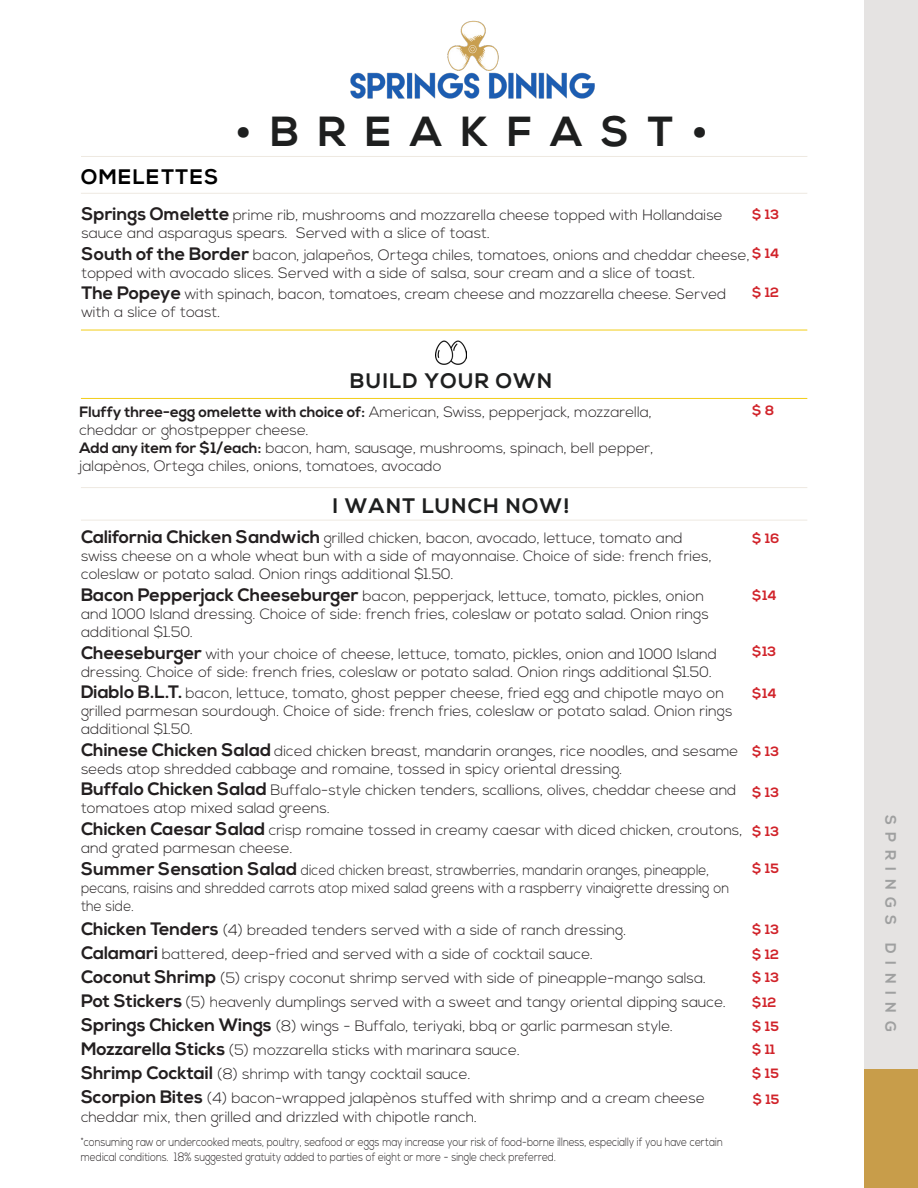
<style>
.page{position:relative;width:918px;height:1188px;background:#fff}
.page>*{position:absolute;margin:0;border:0;box-sizing:border-box;transform-origin:0 0}
.t1{font:700 42px "Nexa";letter-spacing:.45em;color:#1e1f1f}
.t2{font:700 21px "Nexa";letter-spacing:.06em;color:#1e1f1f}
.t3{font:700 21px "Nexa";letter-spacing:.06em;color:#000}
.t4{font:300 15px/18px "Nexa";color:#231f20}
.t5{font:300 15px/18px "Nexa";color:#231f20;scale:.9 1}
.t6{font:700 15px "Nexa";letter-spacing:.5em;color:#9fa0a0}
.t7{font:700 13.5px "Nexa";letter-spacing:.02em;color:#d1232a}
.t8{font:300 12px/15px "Nexa";color:#231f20;scale:.83 1}
.s1{font-weight:700;font-size:18px}
.s2{font-weight:700}
</style>
<div class="page">
<hr style="left:81px;top:193px;width:726px;height:1px;background:#eee9e1">
<hr style="left:81px;top:156px;width:726px;height:1px;background:#eee9e1">
<hr style="left:81px;top:398px;width:726px;height:1px;background:#f2cd18">
<hr style="left:81px;top:330px;width:726px;height:1px;background:#f2cd18">
<hr style="left:81px;top:520px;width:726px;height:1px;background:#eee9e1">
<hr style="left:81px;top:487px;width:726px;height:1px;background:#eee9e1">
<img style="left:435px;top:340px;width:32px;height:25px">
<img style="left:350px;top:20px;width:245px;height:79px">
<div style="left:864px;top:0;width:54px;height:1069px;background:#e5e3e2"></div>
<div style="left:864px;top:1069px;width:54px;height:119px;background:#c89d4a"></div>
<p class="t1" style="left:237px;top:108px;width:473px">•BREAKFAST•</p>
<p class="t3" style="left:81px;top:164px;width:139px">OMELETTES</p>
<p class="t4" style="left:81px;top:207px;width:643px"><span class="s1">Springs Omelette</span> prime rib, mushrooms and mozzarella cheese topped with Hollandaise sauce and asparagus spears. Served with a slice of toast.</p>
<p class="t4" style="left:81px;top:246px;width:670px"><span class="s1">South of the Border</span> bacon, jalapeños, Ortega chiles, tomatoes, onions and cheddar cheese, topped with avocado slices. Served with a side of salsa, sour cream and a slice of toast.</p>
<p class="t4" style="left:81px;top:286px;width:647px"><span class="s1">The Popeye</span> with spinach, bacon, tomatoes, cream cheese and mozzarella cheese. Served with a slice of toast.</p>
<p class="t7" style="left:752px;top:207px;width:29px">$ 13</p>
<p class="t7" style="left:752px;top:245px;width:29px">$ 14</p>
<p class="t7" style="left:752px;top:284px;width:29px">$ 12</p>
<p class="t2" style="left:350px;top:369px;width:203px">BUILD YOUR OWN</p>
<p class="t4" style="left:80px;top:403px;width:574px"><span class="s2">Fluffy three-egg omelette with choice of:</span> American, Swiss, pepperjack, mozzarella,</p>
<p class="t4" style="left:80px;top:421px;width:231px">cheddar or ghostpepper cheese.</p>
<p class="t4" style="left:80px;top:439px;width:575px"><span class="s2">Add any item for $1/each:</span> bacon, ham, sausage, mushrooms, spinach, bell pepper, jalapènos, Ortega chiles, onions, tomatoes, avocado</p>
<p class="t2" style="left:333px;top:493px;width:238px">I WANT LUNCH NOW!</p>
<p class="t4" style="left:81px;top:530px;width:603px"><span class="s1">California Chicken Sandwich</span> grilled chicken, bacon, avocado, lettuce, tomato and</p>
<p class="t4" style="left:81px;top:548px;width:632px">swiss cheese on a whole wheat bun with a side of mayonnaise. Choice of side: french fries,</p>
<p class="t4" style="left:81px;top:566px;width:374px">coleslaw or potato salad. Onion rings additional $1.50.</p>
<p class="t4" style="left:81px;top:587px;width:624px"><span class="s1">Bacon Pepperjack Cheeseburger</span> bacon, pepperjack, lettuce, tomato, pickles, onion</p>
<p class="t4" style="left:81px;top:605px;width:629px">and 1000 Island dressing. Choice of side: french fries, coleslaw or potato salad. Onion rings</p>
<p class="t4" style="left:81px;top:623px;width:114px">additional $1.50.</p>
<p class="t4" style="left:81px;top:645px;width:638px"><span class="s1">Cheeseburger</span> with your choice of cheese, lettuce, tomato, pickles, onion and 1000 Island dressing. Choice of side: french fries, coleslaw or potato salad. Onion rings additional $1.50.</p>
<p class="t4" style="left:81px;top:685px;width:653px"><span class="s1">Diablo B.L.T.</span> bacon, lettuce, tomato, ghost pepper cheese, fried egg and chipotle mayo on grilled parmesan sourdough. Choice of side: french fries, coleslaw or potato salad. Onion rings additional $1.50.</p>
<p class="t4" style="left:81px;top:742px;width:659px"><span class="s1">Chinese Chicken Salad</span> diced chicken breast, mandarin oranges, rice noodles, and sesame seeds atop shredded cabbage and romaine, tossed in spicy oriental dressing.</p>
<p class="t4" style="left:81px;top:782px;width:657px"><span class="s1">Buffalo Chicken Salad</span> Buffalo-style chicken tenders, scallions, olives, cheddar cheese and tomatoes atop mixed salad greens.</p>
<p class="t4" style="left:81px;top:821px;width:663px"><span class="s1">Chicken Caesar Salad</span> crisp romaine tossed in creamy caesar with diced chicken, croutons, and grated parmesan cheese.</p>
<p class="t5" style="left:81px;top:861px;width:700px"><span class="s1">Summer Sensation Salad</span> diced chicken breast, strawberries, mandarin oranges, pineapple,</p>
<p class="t5" style="left:81px;top:879px;width:722px">pecans, raisins and shredded carrots atop mixed salad greens with a raspberry vinaigrette dressing on the side.</p>
<p class="t4" style="left:81px;top:921px;width:547px"><span class="s1">Chicken Tenders</span> (4) breaded tenders served with a side of ranch dressing.</p>
<p class="t4" style="left:81px;top:945px;width:514px"><span class="s1">Calamari</span> battered, deep-fried and served with a side of cocktail sauce.</p>
<p class="t4" style="left:81px;top:969px;width:627px"><span class="s1">Coconut Shrimp</span> (5) crispy coconut shrimp served with side of pineapple-mango salsa.</p>
<p class="t4" style="left:81px;top:990px;width:647px;line-height:24px"><span class="s1">Pot Stickers</span> (5) heavenly dumplings served with a sweet and tangy oriental dipping sauce.<br><span class="s1">Springs Chicken Wings</span> (8) wings - Buffalo, teriyaki, bbq or garlic parmesan style.</p>
<p class="t4" style="left:81px;top:1041px;width:440px"><span class="s1">Mozzarella Sticks</span> (5) mozzarella sticks with marinara sauce.</p>
<p class="t4" style="left:81px;top:1065px;width:391px"><span class="s1">Shrimp Cocktail</span> (8) shrimp with tangy cocktail sauce.</p>
<p class="t4" style="left:81px;top:1089px;width:625px"><span class="s1">Scorpion Bites</span> (4) bacon-wrapped jalapènos stuffed with shrimp and a cream cheese</p>
<p class="t4" style="left:81px;top:1109px;width:398px">cheddar mix, then grilled and drizzled with chipotle ranch.</p>
<p class="t8" style="left:81px;top:1135px;width:775px">*consuming raw or undercooked meats, poultry, seafood or eggs may increase your risk of food-borne illness, especially if you have certain medical conditions. 18% suggested gratuity added to parties of eight or more - single check preferred.</p>
<p class="t7" style="left:752px;top:403px;width:24px">$ 8</p>
<p class="t7" style="left:752px;top:530px;width:29px">$ 16</p>
<p class="t7" style="left:752px;top:587px;width:26px">$14</p>
<p class="t7" style="left:752px;top:643px;width:26px">$13</p>
<p class="t7" style="left:752px;top:686px;width:26px">$14</p>
<p class="t7" style="left:752px;top:744px;width:29px">$ 13</p>
<p class="t7" style="left:752px;top:784px;width:29px">$ 13</p>
<p class="t7" style="left:752px;top:823px;width:29px">$ 13</p>
<p class="t7" style="left:752px;top:861px;width:28px">$ 15</p>
<p class="t7" style="left:752px;top:922px;width:29px">$ 13</p>
<p class="t7" style="left:752px;top:947px;width:29px">$ 12</p>
<p class="t7" style="left:752px;top:969px;width:29px">$ 13</p>
<p class="t7" style="left:752px;top:995px;width:26px">$12</p>
<p class="t7" style="left:752px;top:1019px;width:28px">$ 15</p>
<p class="t7" style="left:752px;top:1042px;width:25px">$ 11</p>
<p class="t7" style="left:752px;top:1065px;width:28px">$ 15</p>
<p class="t7" style="left:753px;top:1092px;width:28px">$ 15</p>
<p class="t6" style="left:899px;top:815px;width:218px;rotate:90deg">SPRINGS DINING</p>
</div>
